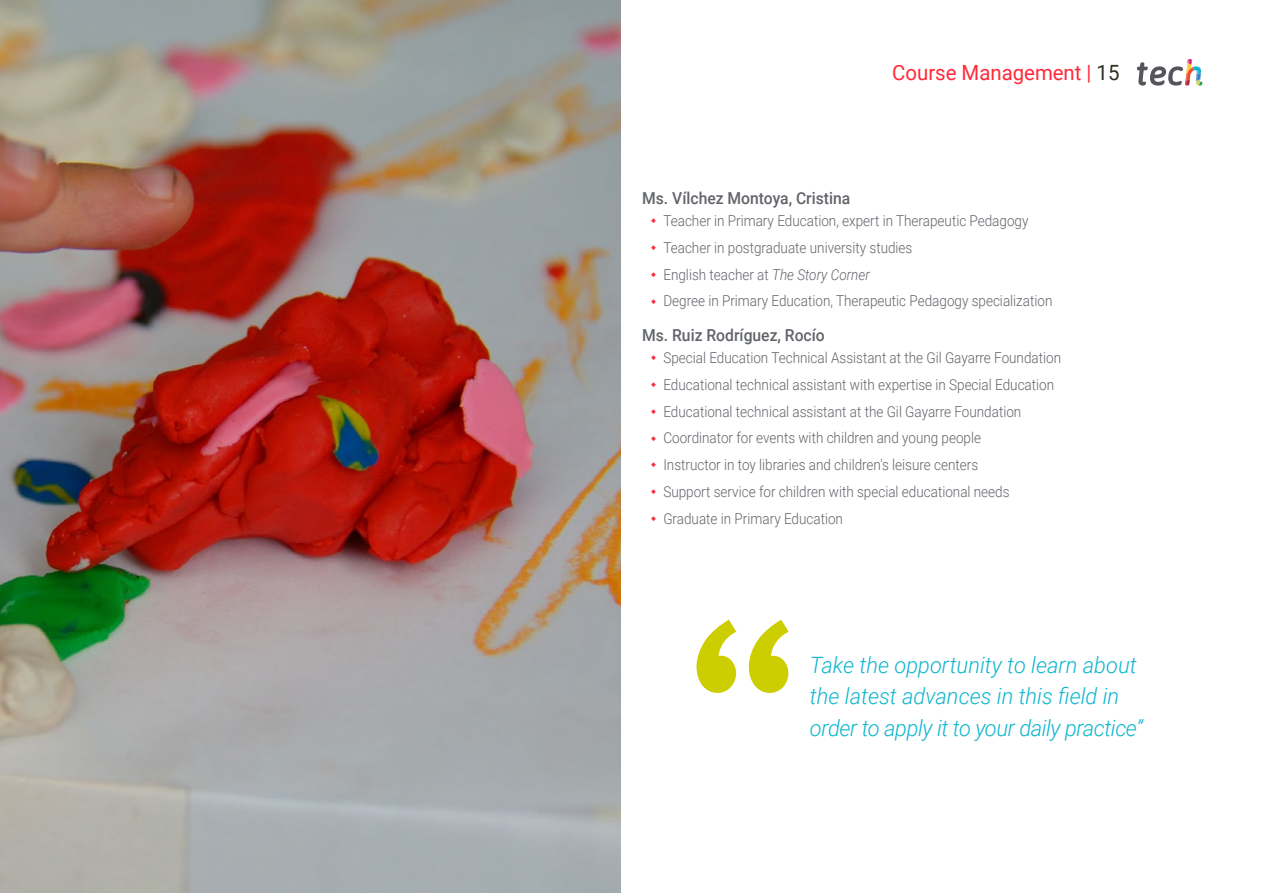
<style>
.page{position:relative;width:1263px;height:893px;background:#fff}
.page>*{position:absolute;margin:0;border:0;box-sizing:border-box;transform-origin:0 0}
.t1{font:italic 300 22.5px/31.5px "Roboto";color:#0fb6cf}
.t2{font:21px "Roboto";color:#ff293a}
.t3{font:500 16.5px "Roboto";color:#61646a;scale:.95 1}
.t4{font:300 15px/26.7px "Roboto";color:#61646a;scale:.9 1}
.s1{color:#312e20}
.s2{font-style:italic}
</style>
<div class="page">
<img style="left:0;top:0;width:621px;height:893px">
<svg style="left:1137px;top:59px;width:65px;height:27px"></svg>
<svg style="left:696px;top:620px;width:93px;height:73px"></svg>
<h2 class="t2" style="left:892px;top:57px;width:229px">Course Management | <span class="s1">15</span></h2>
<p class="t3" style="left:642px;top:186px;width:221px">Ms. Vílchez Montoya, Cristina</p>
<p class="t4" style="left:663px;top:207px;width:434px">Teacher in Primary Education, expert in Therapeutic Pedagogy Teacher in postgraduate university studies<br>English teacher at <span class="s2">The Story Corner<br></span>Degree in Primary Education, Therapeutic Pedagogy specialization</p>
<p class="t3" style="left:642px;top:323px;width:194px">Ms. Ruiz Rodríguez, Rocío</p>
<p class="t4" style="left:663px;top:344px;width:443px">Special Education Technical Assistant at the Gil Gayarre Foundation Educational technical assistant with expertise in Special Education Educational technical assistant at the Gil Gayarre Foundation Coordinator for events with children and young people<br>Instructor in toy libraries and children's leisure centers<br>Support service for children with special educational needs Graduate in Primary Education</p>
<h1 class="t1" style="left:810px;top:648px;width:334px">Take the opportunity to learn about the latest advances in this field in order to apply it to your daily practice”</h1>
</div>
